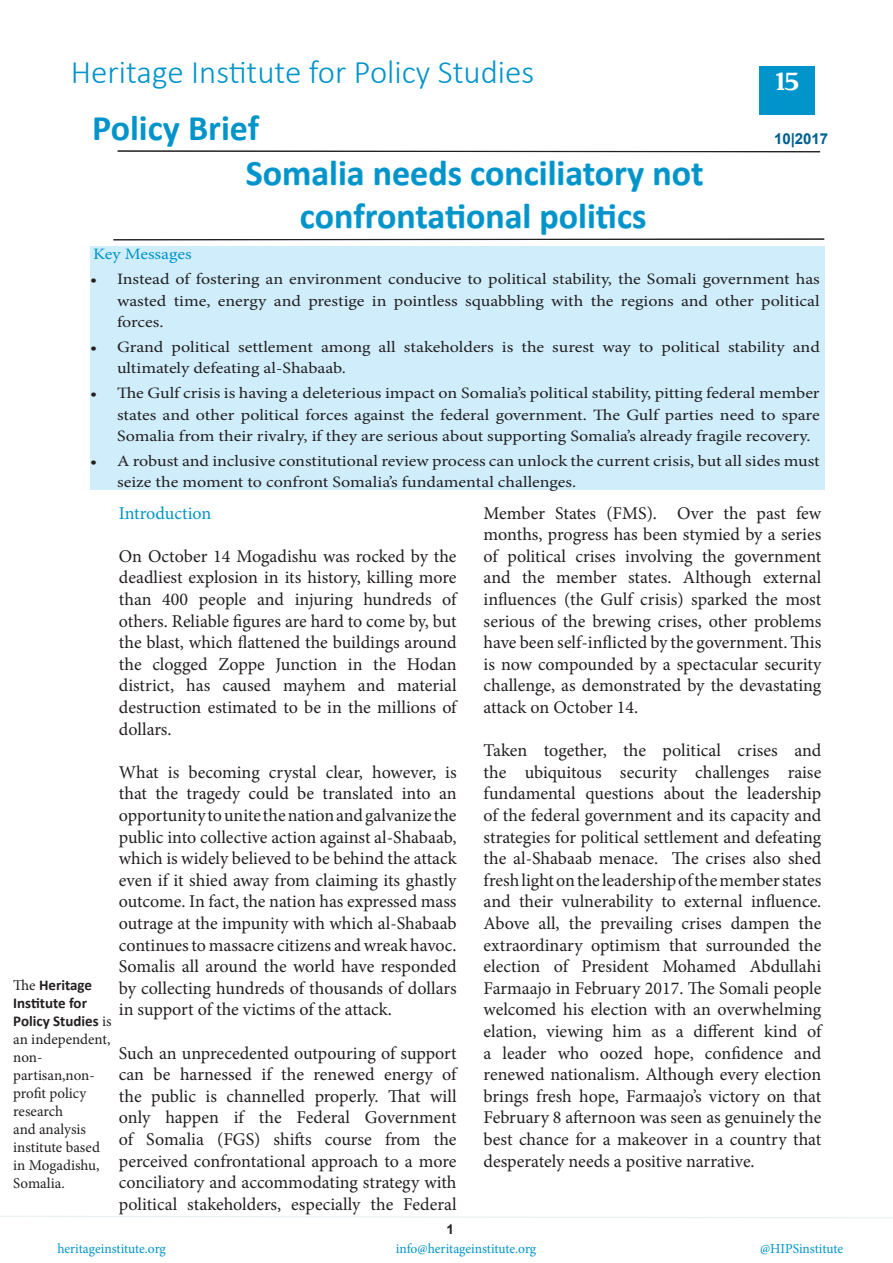
<style>
.page{position:relative;width:893px;height:1263px;background:#fff}
.page>*{position:absolute;margin:0;border:0;box-sizing:border-box;transform-origin:0 0}
.t1{font:700 36px/43.2px "Calibri";color:#0094ca;text-align:center}
.t2{font:300 33px "Calibri";color:#0094ca}
.t3{font:27px "ARJULIAN";color:#fff}
.t4{font:18px/21.6px "Minion Pro";color:#231f20;text-align:justify}
.t5{font:18px "Minion Pro";color:#0094ca}
.t6{font:15.9px/21.6px "Minion Pro";color:#231f20;text-align:justify;scale:1.14 1}
.t7{font:15.9px "Minion Pro";letter-spacing:-.005em;color:#0094ca;scale:1.14 1}
.t8{font:15px/18px "Minion Pro";letter-spacing:-.005em;color:#231f20}
.t9{font:700 15px "Arial";color:#005f8c}
.t10{font:13.8px "Minion Pro";letter-spacing:-.005em;color:#0094ca}
.t11{font:700 13.5px "Arial";color:#231f20}
.s1{font-family:"Calibri";font-weight:700}
</style>
<div class="page">
<svg style="left:246px;top:160px;width:117px;height:26px"></svg>
<svg style="left:374px;top:160px;width:88px;height:26px"></svg>
<svg style="left:471px;top:160px;width:174px;height:32px"></svg>
<svg style="left:654px;top:163px;width:49px;height:23px"></svg>
<svg style="left:113px;top:203px;width:711px;height:37px"></svg>
<div style="left:760px;top:66px;width:55px;height:48px;background:#0094ca"></div>
<svg style="left:118px;top:133px;width:710px;height:19px"></svg>
<div style="left:90px;top:246px;width:734px;height:243px;background:#cfedfb"></div>
<svg style="left:0;top:1216px;width:893px;height:2px"></svg>
<p class="t2" style="left:71px;top:52px;width:465px">Heritage Institute for Policy Studies</p>
<p class="t1" style="left:92px;top:105px;width:168px">Policy Brief</p>
<p class="t1" style="left:246px;top:150px;width:459px">Somalia needs conciliatory not confrontational politics</p>
<p class="t3" style="left:776px;top:67px;width:25px">15</p>
<p class="t9" style="left:774px;top:128px;width:56px">10|2017</p>
<p class="t7" style="left:93px;top:244px;width:88px">Key Messages</p>
<p class="t6" style="left:117px;top:268px;width:618px;text-indent:-27px">• Instead of fostering an environment conducive to political stability, the Somali government has wasted time, energy and prestige in pointless squabbling with the regions and other political forces.</p>
<p class="t6" style="left:117px;top:336px;width:618px;text-indent:-27px">• Grand political settlement among all stakeholders is the surest way to political stability and ultimately defeating al-Shabaab.</p>
<p class="t6" style="left:117px;top:382px;width:618px;text-indent:-27px">• The Gulf crisis is having a deleterious impact on Somalia’s political stability, pitting federal member states and other political forces against the federal government. The Gulf parties need to spare Somalia from their rivalry, if they are serious about supporting Somalia’s already fragile recovery.</p>
<p class="t6" style="left:117px;top:450px;width:618px;text-indent:-27px">• A robust and inclusive constitutional review process can unlock the current crisis, but all sides must seize the moment to confront Somalia’s fundamental challenges.</p>
<p class="t5" style="left:119px;top:501px;width:94px">Introduction</p>
<p class="t4" style="left:119px;top:545px;width:339px">On October 14 Mogadishu was rocked by the deadliest explosion in its history, killing more than 400 people and injuring hundreds of others. Reliable figures are hard to come by, but the blast, which flattened the buildings around the clogged Zoppe Junction in the Hodan district, has caused mayhem and material destruction estimated to be in the millions of dollars.</p>
<p class="t4" style="left:119px;top:761px;width:339px">What is becoming crystal clear, however, is that the tragedy could be translated into an opportunity to unite the nation and galvanize the public into collective action against al-Shabaab, which is widely believed to be behind the attack even if it shied away from claiming its ghastly outcome. In fact, the nation has expressed mass outrage at the impunity with which al-Shabaab continues to massacre citizens and wreak havoc.<br>Somalis all around the world have responded by collecting hundreds of thousands of dollars in support of the victims of the attack.</p>
<p class="t4" style="left:119px;top:1042px;width:339px">Such an unprecedented outpouring of support can be harnessed if the renewed energy of the public is channelled properly. That will only happen if the Federal Government of Somalia (FGS) shifts course from the perceived confrontational approach to a more conciliatory and accommodating strategy with political stakeholders, especially the Federal</p>
<p class="t8" style="left:13px;top:976px;width:100px">The <span class="s1">Heritage<br>Institute for<br>Policy Studies</span> is an independent, non&shy;partisan,non&shy;profit policy research<br>and analysis institute based in Mogadishu,<br>Somalia.</p>
<p class="t11" style="left:446px;top:1219px;width:9px">1</p>
<p class="t4" style="left:484px;top:502px;width:339px">Member States (FMS). Over the past few months, progress has been stymied by a series of political crises involving the government and the member states. Although external influences (the Gulf crisis) sparked the most serious of the brewing crises, other problems have been self-inflicted by the government. This is now compounded by a spectacular security challenge, as demonstrated by the devastating attack on October 14.</p>
<p class="t4" style="left:484px;top:740px;width:339px">Taken together, the political crises and the ubiquitous security challenges raise fundamental questions about the leadership of the federal government and its capacity and strategies for political settlement and defeating the al-Shabaab menace. The crises also shed fresh light on the leadership of the member states and their vulnerability to external influence.<br>Above all, the prevailing crises dampen the extraordinary optimism that surrounded the election of President Mohamed Abdullahi Farmaajo in February 2017. The Somali people welcomed his election with an overwhelming elation, viewing him as a different kind of a leader who oozed hope, confidence and renewed nationalism. Although every election brings fresh hope, Farmaajo’s victory on that February 8 afternoon was seen as genuinely the best chance for a makeover in a country that desperately needs a positive narrative.</p>
<p class="t10" style="left:57px;top:1239px;width:110px">heritageinstitute.org</p>
<p class="t10" style="left:396px;top:1239px;width:142px">info@heritageinstitute.org</p>
<p class="t10" style="left:760px;top:1239px;width:85px">@HIPSinstitute</p>
</div>
